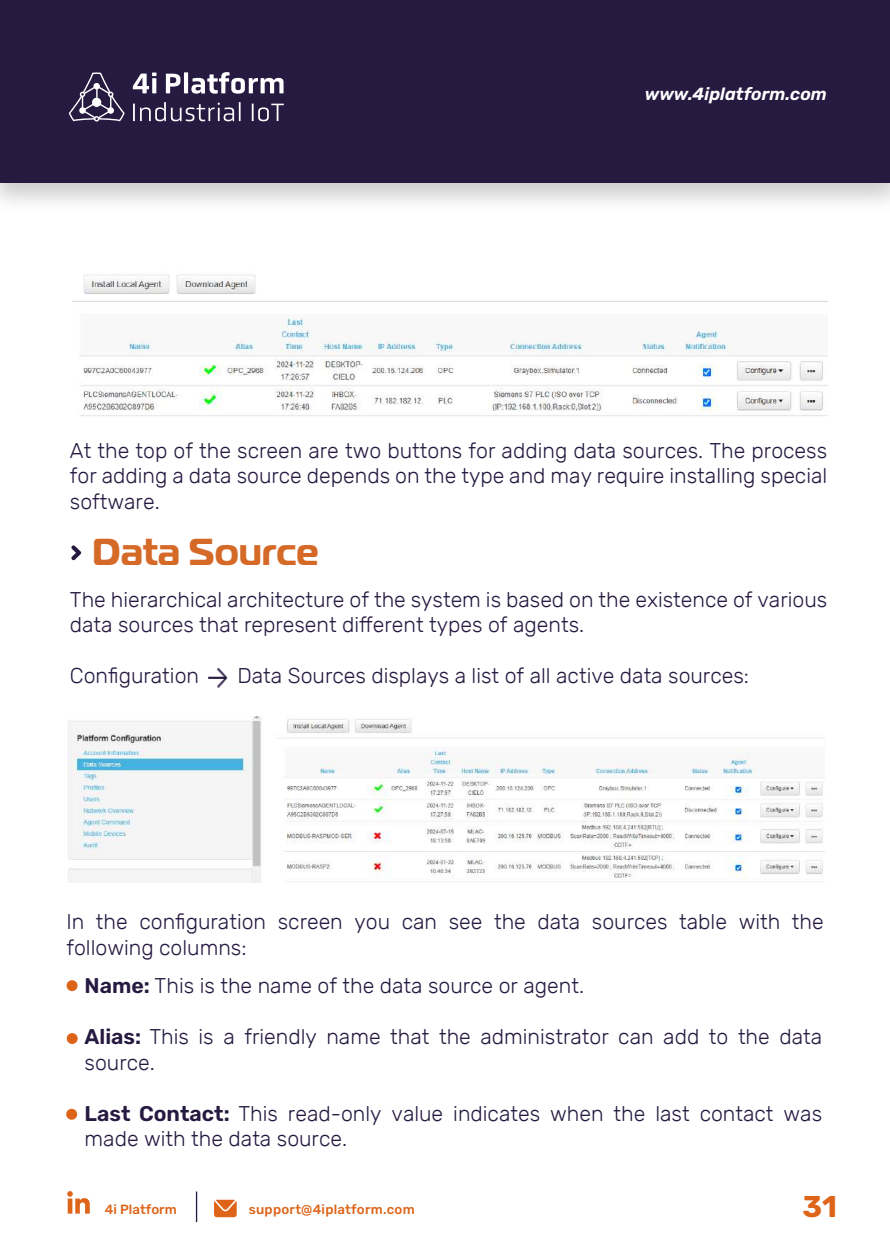
<style>
.page{position:relative;width:890px;height:1256px;background:#fff}
.page>*{position:absolute;margin:0;border:0;box-sizing:border-box;transform-origin:0 0}
.t1{font:700 37.5px "Magistral";color:#d56a28}
.t2{font:700 30px "Rubik";color:#dd6418}
.t3{font:300 21.3px/25.5px "Rubik";color:#261a41}
.t4{font:italic 600 17.55px "Rubik";color:#fff}
.t5{font:500 13.35px "Rubik";letter-spacing:.015em;color:#dd6418}
.s1{font-weight:600}
</style>
<div class="page">
<svg style="left:214px;top:1199px;width:23px;height:18px"></svg>
<svg style="left:67px;top:1191px;width:23px;height:22px"></svg>
<hr style="left:196px;top:1191px;width:1px;height:31px;background:#261a41">
<div style="left:0;top:0;width:890px;height:183px;background:#261a41"></div>
<svg style="left:133px;top:72px;width:23px;height:21px"></svg>
<svg style="left:166px;top:72px;width:117px;height:22px"></svg>
<svg style="left:133px;top:102px;width:107px;height:19px"></svg>
<svg style="left:252px;top:104px;width:32px;height:17px"></svg>
<svg style="left:69px;top:72px;width:56px;height:50px"></svg>
<div style="left:67px;top:980px;width:11px;height:11px;background:#dd6418;border-radius:50%"></div>
<div style="left:66px;top:1109px;width:11px;height:10px;background:#dd6418;border-radius:50%"></div>
<div style="left:67px;top:1033px;width:11px;height:11px;background:#dd6418;border-radius:50%"></div>
<svg style="left:71px;top:545px;width:10px;height:15px"></svg>
<img style="left:208px;top:668px;width:20px;height:20px">
<img style="left:73px;top:274px;width:754px;height:142px">
<img style="left:68px;top:716px;width:756px;height:166px">
<p class="t4" style="left:644px;top:84px;width:184px">www.4iplatform.com</p>
<p class="t3" style="left:70px;top:438px;width:759px;text-align:justify">At the top of the screen are two buttons for adding data sources. The process for adding a data source depends on the type and may require installing special software.</p>
<h1 class="t1" style="left:92px;top:528px;width:228px">Data Source</h1>
<p class="t3" style="left:70px;top:587px;width:758px">The hierarchical architecture of the system is based on the existence of various data sources that represent different types of agents.</p>
<p class="t3" style="left:70px;top:663px;width:131px">Configuration</p>
<p class="t3" style="left:237px;top:663px;width:513px">Data Sources displays a list of all active data sources:</p>
<p class="t3" style="left:66px;top:910px;width:758px">In the configuration screen you can see the data sources table with the following columns:</p>
<p class="t3" style="left:85px;top:973px;width:501px"><span class="s1">Name:</span> This is the name of the data source or agent.</p>
<p class="t3" style="left:85px;top:1024px;width:739px"><span class="s1">Alias:</span> This is a friendly name that the administrator can add to the data source.</p>
<p class="t3" style="left:85px;top:1101px;width:739px"><span class="s1">Last Contact:</span> This read-only value indicates when the last contact was made with the data source.</p>
<p class="t5" style="left:105px;top:1201px;width:73px">4i Platform</p>
<p class="t5" style="left:249px;top:1201px;width:167px">support@4iplatform.com</p>
<h2 class="t2" style="left:802px;top:1190px;width:36px">31</h2>
</div>
